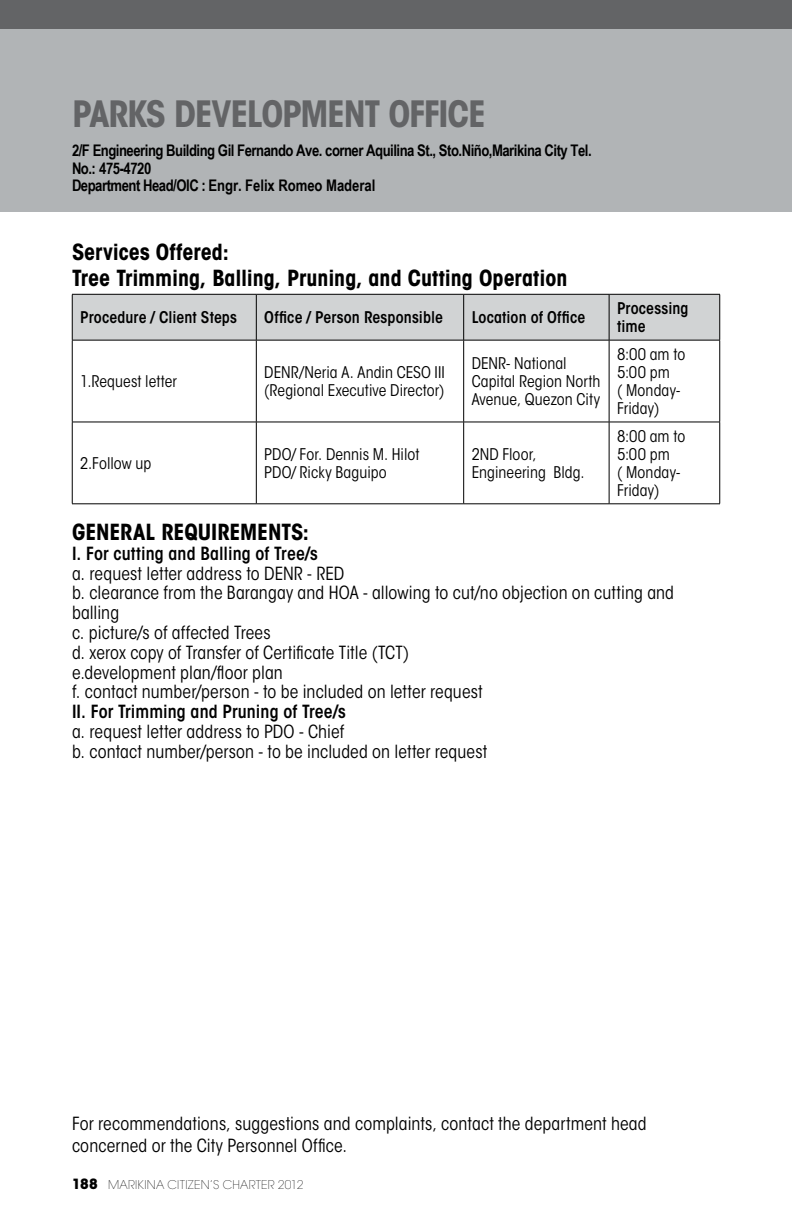
<style>
.page{position:relative;width:792px;height:1224px;background:#fff}
.page>*{position:absolute;margin:0;border:0;box-sizing:border-box;transform-origin:0 0}
.t1{font:700 condensed 36px "ITC Avant Garde Std";letter-spacing:-.04em;color:#636466}
.t2{font:700 condensed 22px/26.4px "ITC Avant Garde Std";color:#000}
.t3{font:condensed 18px/19.8px "ITC Avant Garde Std";letter-spacing:.005em;color:#000}
.t4{font:600 condensed 18px "ITC Avant Garde Std";letter-spacing:.005em;color:#000}
.t5{font:condensed 16px/18px "ITC Avant Garde Std";letter-spacing:.005em;color:#000}
.t6{font:700 16px/17.8px "Arial Narrow";letter-spacing:-.03em;color:#000}
.t7{font:600 condensed 16px/18px "ITC Avant Garde Std";letter-spacing:.01em;color:#000}
.t8{font:200 12px "ITC Avant Garde Std";letter-spacing:.025em;color:#000}
.s1{font-weight:700;font-size:14px}
</style>
<div class="page">
<div style="left:73px;top:295px;width:646px;height:45px;background:#d1d3d4"></div>
<hr style="left:72px;top:340px;width:1px;height:82px;background:#000">
<hr style="left:256px;top:340px;width:1px;height:82px;background:#000">
<hr style="left:463px;top:340px;width:1px;height:82px;background:#000">
<hr style="left:609px;top:340px;width:1px;height:82px;background:#000">
<hr style="left:719px;top:340px;width:1px;height:82px;background:#000">
<hr style="left:72px;top:422px;width:184px;height:1px;background:#000">
<hr style="left:72px;top:422px;width:1px;height:82px;background:#000">
<hr style="left:256px;top:422px;width:208px;height:1px;background:#000">
<hr style="left:256px;top:422px;width:1px;height:82px;background:#000">
<hr style="left:464px;top:422px;width:145px;height:1px;background:#000">
<hr style="left:463px;top:422px;width:1px;height:82px;background:#000">
<hr style="left:609px;top:422px;width:111px;height:1px;background:#000">
<hr style="left:609px;top:422px;width:1px;height:82px;background:#000">
<hr style="left:719px;top:422px;width:1px;height:82px;background:#000">
<hr style="left:72px;top:503px;width:184px;height:1px;background:#000">
<hr style="left:256px;top:503px;width:208px;height:1px;background:#000">
<hr style="left:464px;top:503px;width:145px;height:1px;background:#000">
<hr style="left:609px;top:503px;width:111px;height:1px;background:#000">
<hr style="left:72px;top:294px;width:184px;height:1px;background:#000">
<hr style="left:72px;top:295px;width:1px;height:45px;background:#000">
<hr style="left:72px;top:340px;width:184px;height:1px;background:#000">
<hr style="left:256px;top:294px;width:208px;height:1px;background:#000">
<hr style="left:256px;top:295px;width:1px;height:45px;background:#000">
<hr style="left:256px;top:340px;width:208px;height:1px;background:#000">
<hr style="left:464px;top:294px;width:145px;height:1px;background:#000">
<hr style="left:463px;top:295px;width:1px;height:45px;background:#000">
<hr style="left:464px;top:340px;width:145px;height:1px;background:#000">
<hr style="left:609px;top:294px;width:111px;height:1px;background:#000">
<hr style="left:609px;top:295px;width:1px;height:45px;background:#000">
<hr style="left:719px;top:295px;width:1px;height:45px;background:#000">
<hr style="left:609px;top:340px;width:111px;height:1px;background:#000">
<div style="left:0;top:29px;width:792px;height:183px;background:#b1b4b6"></div>
<div style="left:0;top:0;width:792px;height:28px;background:#636466"></div>
<h1 class="t1" style="left:72px;top:91px;width:121px">PARKS DEVE</h1>
<h1 class="t1" style="left:247px;top:91px;width:36px">LOPMENT</h1>
<h1 class="t1" style="left:389px;top:91px;width:94px">OFFICE</h1>
<p class="t6" style="left:72px;top:141px;width:521px">2/F Engineering Building Gil Fernando Ave. corner Aquilina St., Sto.Niño,Marikina City Tel.<br>No.: 475-4720<br>Department Head/OIC : Engr. Felix Romeo Maderal</p>
<p class="t2" style="left:72px;top:238px;width:497px">Services Offered:<br>Tree Trimming, Balling, Pruning, and Cutting Operation</p>
<p class="t7" style="left:80px;top:308px;width:158px">Procedure / Client Steps</p>
<p class="t7" style="left:264px;top:308px;width:180px">Office / Person Responsible</p>
<p class="t7" style="left:472px;top:308px;width:115px">Location of Office</p>
<p class="t7" style="left:617px;top:299px;width:73px">Processing time</p>
<p class="t5" style="left:80px;top:372px;width:98px">1.Request letter</p>
<p class="t5" style="left:264px;top:363px;width:182px">DENR/Neria A. Andin CESO III (Regional Executive Director)</p>
<p class="t5" style="left:472px;top:354px;width:130px">DENR- National<br>Capital Region North<br>Avenue, Quezon City</p>
<p class="t5" style="left:617px;top:345px;width:70px">8:00 am to<br>5:00 pm<br>( Monday-<br>Friday)</p>
<p class="t5" style="left:80px;top:454px;width:73px">2.Follow up</p>
<p class="t5" style="left:264px;top:445px;width:157px">PDO/ For. Dennis M. Hilot<br>PDO/ Ricky Baguipo</p>
<p class="t5" style="left:472px;top:445px;width:115px">2ND Floor,<br>Engineering Bldg.</p>
<p class="t5" style="left:617px;top:427px;width:70px">8:00 am to<br>5:00 pm<br>( Monday-<br>Friday)</p>
<p class="t2" style="left:72px;top:519px;width:26px">GENER</p>
<p class="t2" style="left:133px;top:519px;width:78px">AL REQUIREMENTS</p>
<p class="t2" style="left:303px;top:519px;width:8px">:</p>
<p class="t4" style="left:72px;top:542px;width:248px">I. For cutting and Balling of Tree/s</p>
<p class="t3" style="left:72px;top:563px;width:604px">a. request letter address to DENR - RED<br>b. clearance from the Barangay and HOA - allowing to cut/no objection on cutting and balling<br>c. picture/s of affected Trees<br>d. xerox copy of Transfer of Certificate Title (TCT)<br>e.development plan/floor plan<br>f. contact number/person - to be included on letter request</p>
<p class="t4" style="left:72px;top:700px;width:275px">II. For Trimming and Pruning of Tree/s</p>
<p class="t3" style="left:72px;top:722px;width:417px">a. request letter address to PDO - Chief<br>b. contact number/person - to be included on letter request</p>
<p class="t3" style="left:72px;top:1113px;width:576px;line-height:21.6px">For recommendations, suggestions and complaints, contact the department head concerned or the City Personnel Office.</p>
<p class="t8" style="left:72px;top:1177px;width:233px"><span class="s1">188</span> MARIKINA CITIZEN’S CHARTER 2012</p>
</div>
